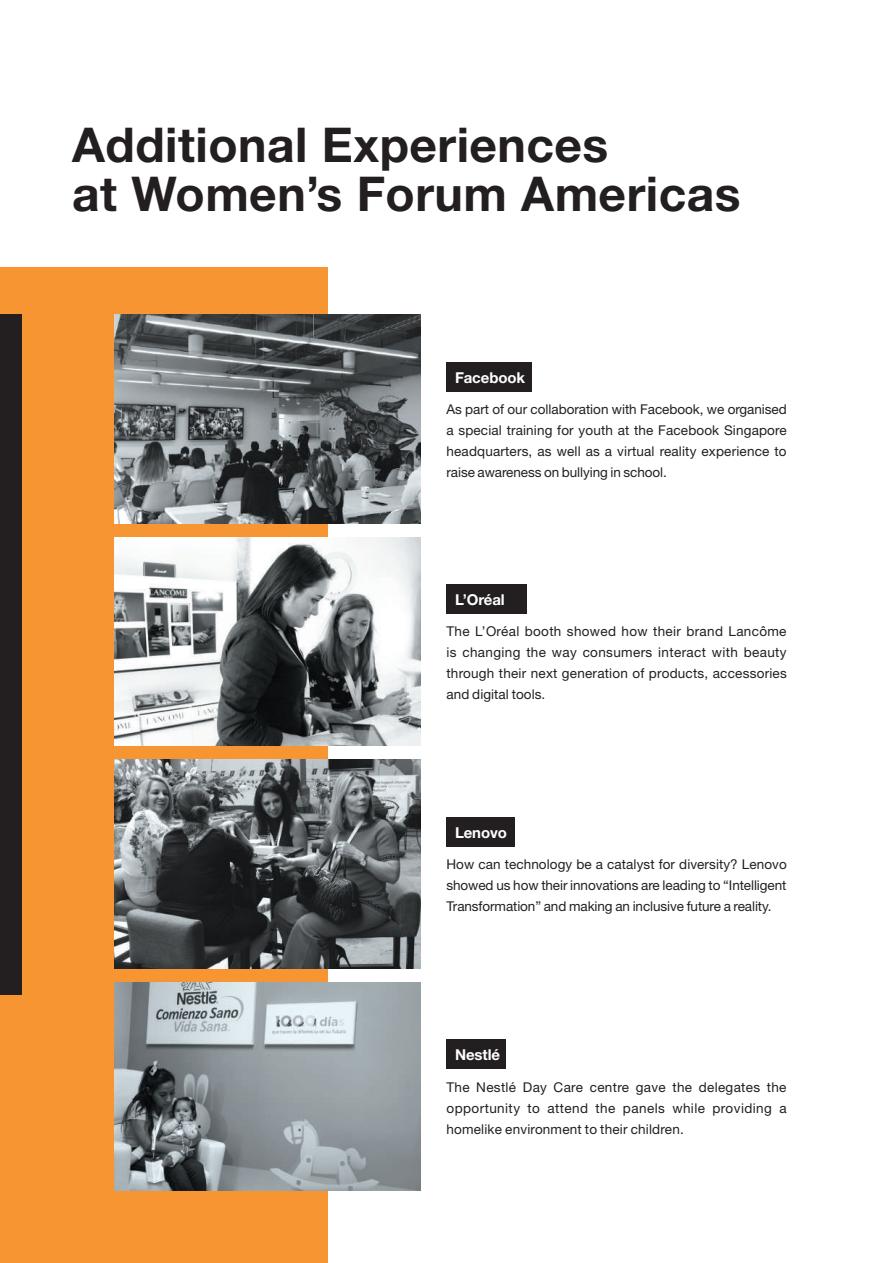
<style>
.page{position:relative;width:893px;height:1263px;background:#fff}
.page>*{position:absolute;margin:0;border:0;box-sizing:border-box;transform-origin:0 0}
.t1{font:700 48px/49.5px "Helvetica Neue LT Std";letter-spacing:.01em;color:#231f20}
.t2{font:700 15px "Helvetica Neue LT Std";letter-spacing:-.005em;color:#fff}
.t3{font:13.5px/21px "Helvetica Neue LT Std";letter-spacing:.005em;color:#231f20;text-align:justify}
</style>
<div class="page">
<div style="left:0;top:268px;width:327px;height:995px;background:#f79532"></div>
<img style="left:115px;top:982px;width:306px;height:209px">
<div style="left:446px;top:362px;width:85px;height:30px;background:#231f20"></div>
<div style="left:446px;top:585px;width:81px;height:29px;background:#231f20"></div>
<div style="left:446px;top:817px;width:68px;height:30px;background:#231f20"></div>
<div style="left:446px;top:1040px;width:60px;height:29px;background:#231f20"></div>
<img style="left:115px;top:315px;width:306px;height:208px">
<img style="left:115px;top:760px;width:306px;height:208px">
<img style="left:115px;top:537px;width:306px;height:209px">
<div style="left:0;top:315px;width:21px;height:680px;background:#231f20"></div>
<h1 class="t1" style="left:72px;top:119px;width:670px">Additional Experiences<br>at Women’s Forum Americas</h1>
<p class="t2" style="left:455px;top:368px;width:72px">Facebook</p>
<p class="t3" style="left:446px;top:399px;width:342px">As part of our collaboration with Facebook, we organised a special training for youth at the Facebook Singapore headquarters, as well as a virtual reality experience to raise awareness on bullying in school.</p>
<p class="t2" style="left:455px;top:590px;width:51px">L’Oréal</p>
<p class="t3" style="left:446px;top:620px;width:342px">The L’Oréal booth showed how their brand Lancôme is changing the way consumers interact with beauty through their next generation of products, accessories and digital tools.</p>
<p class="t2" style="left:455px;top:823px;width:54px">Lenovo</p>
<p class="t3" style="left:446px;top:854px;width:342px">How can technology be a catalyst for diversity? Lenovo showed us how their innovations are leading to “Intelligent Transformation” and making an inclusive future a reality.</p>
<p class="t2" style="left:455px;top:1045px;width:47px">Nestlé</p>
<p class="t3" style="left:446px;top:1076px;width:342px">The Nestlé Day Care centre gave the delegates the opportunity to attend the panels while providing a homelike environment to their children.</p>
</div>
